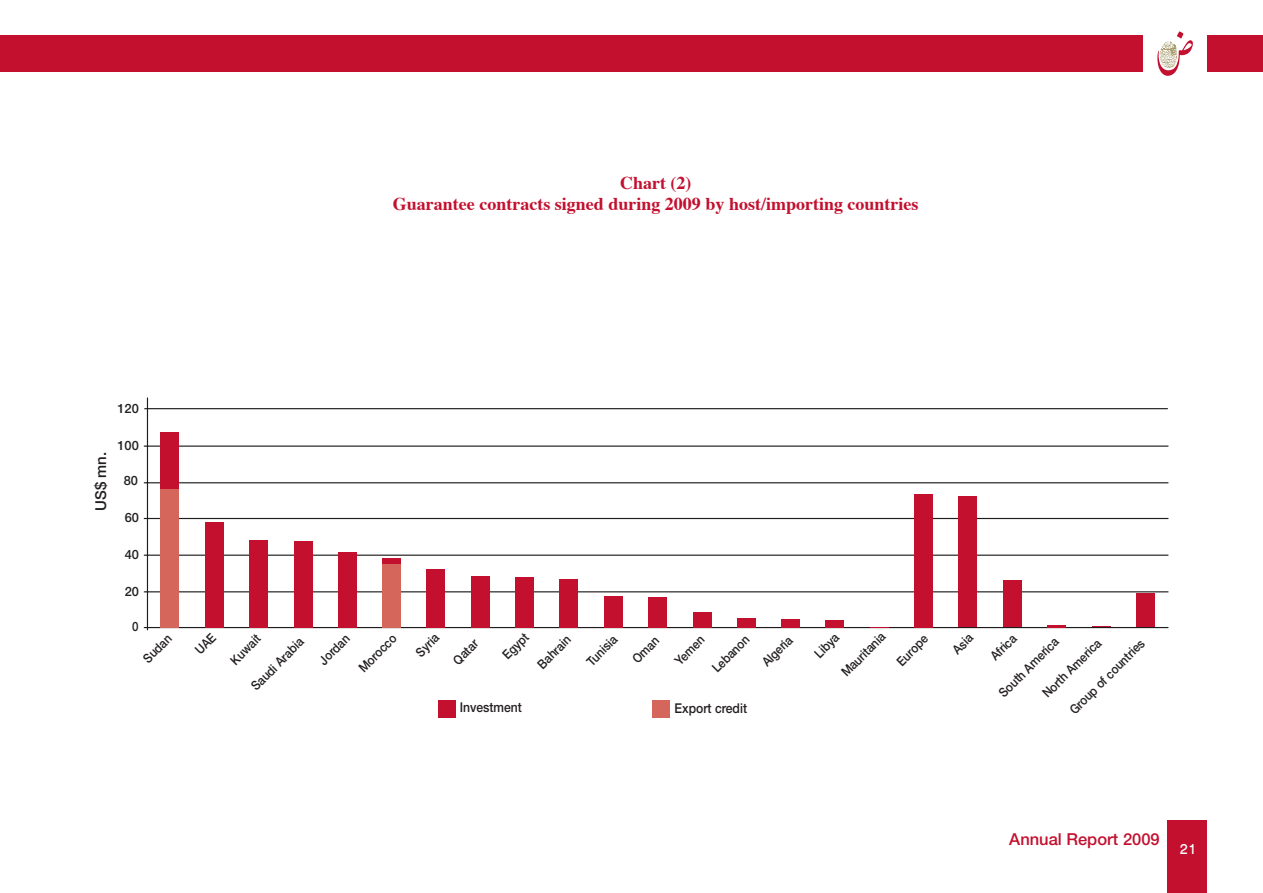
<style>
.page{position:relative;width:1263px;height:893px;background:#fff}
.page>*{position:absolute;margin:0;border:0;box-sizing:border-box;transform-origin:0 0}
.t1{font:500 19.5px "Win Soft Pro";color:#fff}
.t2{font:700 18px/21.6px "Times";color:#c3102f;text-align:center}
.t3{font:500 16.5px "Helvetica Neue";color:#c3102f}
.t4{font:500 15px "Helvetica Neue";color:#231f20}
.t5{font:500 13.5px "Helvetica Neue";color:#231f20;scale:.9 1}
.t6{font:500 12.9px "Helvetica Neue";color:#231f20;scale:.9 1}
.t7{font:500 12.9px "Helvetica Neue";color:#231f20}
</style>
<div class="page">
<div style="left:0;top:36px;width:1263px;height:36px;background:#c3102f"></div>
<div style="left:1143px;top:22px;width:64px;height:63px;background:#fff"></div>
<svg style="left:1157px;top:31px;width:36px;height:45px"></svg>
<div style="left:1168px;top:820px;width:39px;height:73px;background:#c3102f"></div>
<hr style="left:147px;top:398px;width:1px;height:232px;background:#201c1d">
<hr style="left:144px;top:627px;width:1024px;height:1px;background:#201c1d">
<hr style="left:144px;top:445px;width:1024px;height:2px;background:#201c1d">
<hr style="left:144px;top:482px;width:1024px;height:1px;background:#201c1d">
<hr style="left:144px;top:518px;width:1024px;height:1px;background:#201c1d">
<hr style="left:144px;top:555px;width:1024px;height:1px;background:#201c1d">
<hr style="left:144px;top:591px;width:1024px;height:1px;background:#201c1d">
<div style="left:160px;top:432px;width:19px;height:196px;background:#c3102f"></div>
<div style="left:160px;top:489px;width:19px;height:139px;background:#d4665c"></div>
<div style="left:205px;top:522px;width:18px;height:106px;background:#c3102f"></div>
<div style="left:249px;top:540px;width:19px;height:88px;background:#c3102f"></div>
<div style="left:294px;top:541px;width:18px;height:87px;background:#c3102f"></div>
<div style="left:338px;top:552px;width:18px;height:76px;background:#c3102f"></div>
<div style="left:382px;top:558px;width:19px;height:70px;background:#c3102f"></div>
<div style="left:382px;top:564px;width:19px;height:64px;background:#d4665c"></div>
<div style="left:426px;top:569px;width:19px;height:59px;background:#c3102f"></div>
<div style="left:471px;top:576px;width:19px;height:52px;background:#c3102f"></div>
<div style="left:515px;top:577px;width:19px;height:51px;background:#c3102f"></div>
<div style="left:560px;top:579px;width:18px;height:49px;background:#c3102f"></div>
<div style="left:604px;top:596px;width:18px;height:32px;background:#c3102f"></div>
<div style="left:648px;top:597px;width:19px;height:31px;background:#c3102f"></div>
<div style="left:693px;top:612px;width:18px;height:16px;background:#c3102f"></div>
<div style="left:737px;top:618px;width:18px;height:10px;background:#c3102f"></div>
<div style="left:781px;top:619px;width:19px;height:9px;background:#c3102f"></div>
<div style="left:825px;top:620px;width:19px;height:8px;background:#c3102f"></div>
<svg style="left:870px;top:627px;width:19px;height:1px"></svg>
<div style="left:914px;top:494px;width:19px;height:133px;background:#c3102f"></div>
<div style="left:959px;top:496px;width:18px;height:131px;background:#c3102f"></div>
<div style="left:1003px;top:580px;width:19px;height:47px;background:#c3102f"></div>
<svg style="left:1047px;top:625px;width:19px;height:2px"></svg>
<div style="left:1136px;top:593px;width:19px;height:34px;background:#c3102f"></div>
<div style="left:439px;top:701px;width:17px;height:17px;background:#c3102f"></div>
<div style="left:653px;top:701px;width:17px;height:17px;background:#d4665c"></div>
<hr style="left:144px;top:408px;width:1024px;height:1px;background:#201c1d">
<h2 class="t2" style="left:393px;top:170px;width:527px">Chart (2)<br>Guarantee contracts signed during 2009 by host/importing countries</h2>
<p class="t7" style="left:117px;top:400px;width:23px">120</p>
<p class="t4" style="left:92px;top:511px;width:60px;rotate:-90deg">US$ mn.</p>
<p class="t7" style="left:117px;top:438px;width:23px">100</p>
<p class="t7" style="left:124px;top:473px;width:16px">80</p>
<p class="t7" style="left:125px;top:509px;width:16px">60</p>
<p class="t7" style="left:125px;top:547px;width:16px">40</p>
<p class="t7" style="left:125px;top:583px;width:16px">20</p>
<p class="t6" style="left:132px;top:619px;width:9px">0</p>
<p class="t6" style="left:248px;top:682px;width:77px;rotate:-45deg">Saudi Arabia</p>
<p class="t6" style="left:316px;top:657px;width:43px;rotate:-45deg">Jordan</p>
<p class="t6" style="left:355px;top:664px;width:54px;rotate:-45deg">Morocco</p>
<p class="t6" style="left:413px;top:649px;width:31px;rotate:-45deg">Syria</p>
<p class="t6" style="left:450px;top:657px;width:34px;rotate:-45deg">Qatar</p>
<p class="t6" style="left:499px;top:651px;width:36px;rotate:-45deg">Egypt</p>
<p class="t6" style="left:534px;top:661px;width:47px;rotate:-45deg">Bahrain</p>
<p class="t6" style="left:583px;top:658px;width:43px;rotate:-45deg">Tunisia</p>
<p class="t6" style="left:629px;top:655px;width:37px;rotate:-45deg">Oman</p>
<p class="t6" style="left:671px;top:657px;width:41px;rotate:-45deg">Yemen</p>
<p class="t6" style="left:709px;top:665px;width:53px;rotate:-45deg">Lebanon</p>
<p class="t6" style="left:759px;top:658px;width:43px;rotate:-45deg">Algeria</p>
<p class="t6" style="left:811px;top:650px;width:34px;rotate:-45deg">Libya</p>
<p class="t6" style="left:838px;top:669px;width:64px;rotate:-45deg">Mauritania</p>
<p class="t6" style="left:995px;top:689px;width:89px;rotate:-45deg">South America</p>
<p class="t6" style="left:140px;top:655px;width:40px;rotate:-45deg">Sudan</p>
<p class="t6" style="left:227px;top:657px;width:42px;rotate:-45deg">Kuwait</p>
<p class="t6" style="left:893px;top:658px;width:44px;rotate:-45deg">Europe</p>
<p class="t6" style="left:949px;top:646px;width:27px;rotate:-45deg">Asia</p>
<p class="t6" style="left:987px;top:653px;width:36px;rotate:-45deg">Africa</p>
<p class="t6" style="left:1039px;top:690px;width:87px;rotate:-45deg">North America</p>
<p class="t6" style="left:1066px;top:706px;width:112px;rotate:-45deg">Group of countries</p>
<p class="t5" style="left:460px;top:699px;width:71px">Investment</p>
<p class="t5" style="left:674px;top:700px;width:82px">Export credit</p>
<p class="t3" style="left:1009px;top:829px;width:152px">Annual Report 2009</p>
<h1 class="t1" style="left:1180px;top:835px;width:17px">21</h1>
</div>
